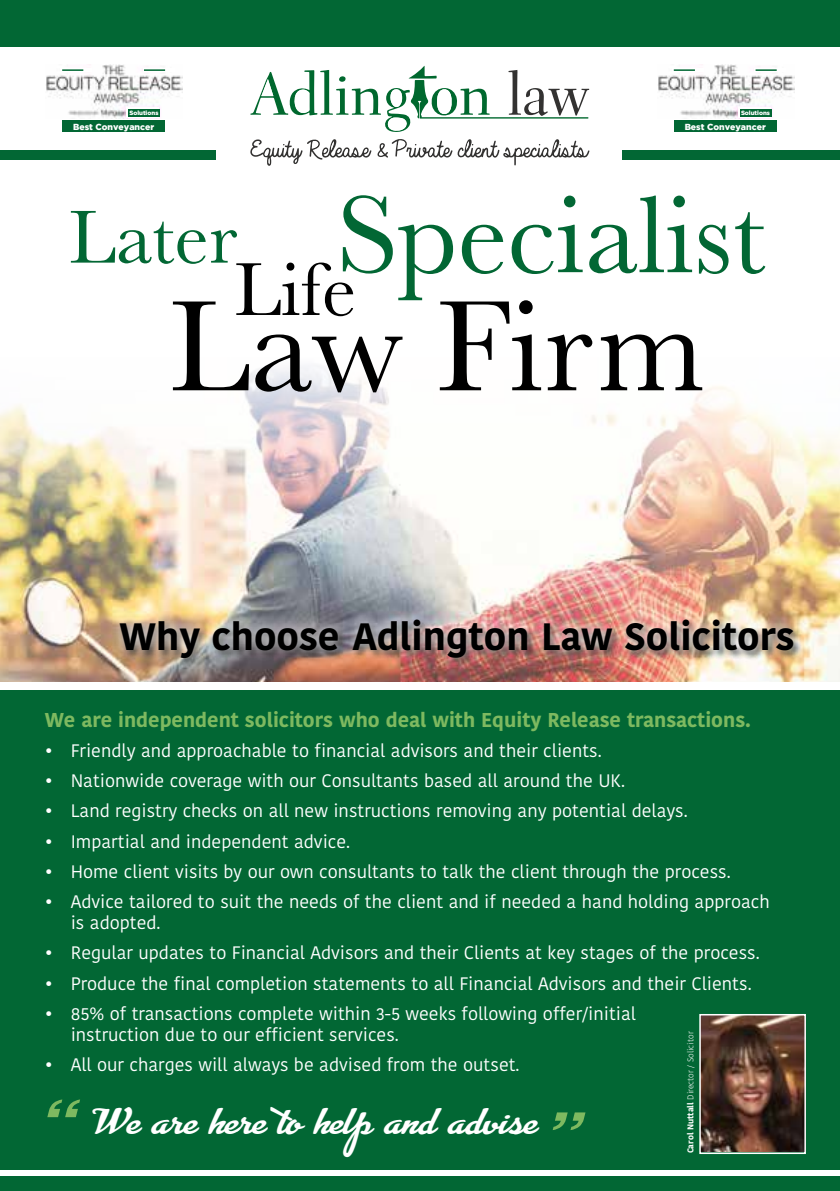
<style>
.page{position:relative;width:840px;height:1191px;background:#fff}
.page>*{position:absolute;margin:0;border:0;box-sizing:border-box;transform-origin:0 0}
.t1{font:134px "Baskerville";color:#000}
.t2{font:114px "Baskerville";color:#026734}
.t3{font:78px "Baskerville";color:#000}
.t4{font:italic 700 64.6px "Helvetica";color:#7eb960;scale:1.19 1}
.t5{font:700 38px "Kohinoor Telugu";color:#000}
.t6{font:700 30.2px "Advertising Script";color:#fff;scale:1.19 1}
.t7{font:700 20px "Kohinoor Telugu";color:#7eb960}
.t8{font:18px/21.6px "Kohinoor Telugu";color:#fff}
.t9{font:900 8.8px "Gotham";color:#fff}
.t10{font:300 8.4px "Kohinoor Telugu";color:#fff}
.t11{font:900 6px "Gotham";color:#fff}
.s1{font-size:78px}
.s2{font-weight:700}
.s3{font-family:"Helvetica";font-style:italic;font-size:64.6px;color:#7eb960}
</style>
<div class="page">
<img style="left:0;top:366px;width:839px;height:316px">
<div style="left:0;top:690px;width:839px;height:479px;background:#026734"></div>
<img style="left:702px;top:1017px;width:100px;height:134px">
<div style="left:699px;top:1014px;width:106px;height:140px;border:2px solid #fff"></div>
<div style="left:0;top:1176px;width:839px;height:15px;background:#026734"></div>
<img style="left:108px;top:607px;width:696px;height:62px">
<svg style="left:250px;top:66px;width:339px;height:66px"></svg>
<svg style="left:250px;top:139px;width:121px;height:27px"></svg>
<svg style="left:377px;top:139px;width:212px;height:26px"></svg>
<div style="left:0;top:0;width:839px;height:47px;background:#026734"></div>
<div style="left:0;top:150px;width:215px;height:10px;background:#026734"></div>
<div style="left:622px;top:150px;width:217px;height:10px;background:#026734"></div>
<img style="left:46px;top:64px;width:137px;height:54px">
<hr style="left:60px;top:68px;width:32px;height:4px;background:#fff">
<hr style="left:143px;top:68px;width:32px;height:4px;background:#fff">
<hr style="left:62px;top:69px;width:21px;height:2px;background:#026734">
<hr style="left:144px;top:69px;width:21px;height:2px;background:#026734">
<div style="left:126px;top:107px;width:33px;height:10px;background:#fff"></div>
<div style="left:128px;top:109px;width:32px;height:7px;background:#026734"></div>
<div style="left:62px;top:121px;width:103px;height:11px;background:#026734"></div>
<img style="left:658px;top:64px;width:136px;height:54px">
<hr style="left:671px;top:68px;width:32px;height:4px;background:#fff">
<hr style="left:754px;top:68px;width:32px;height:4px;background:#fff">
<hr style="left:673px;top:69px;width:21px;height:2px;background:#026734">
<hr style="left:755px;top:69px;width:21px;height:2px;background:#026734">
<div style="left:737px;top:107px;width:33px;height:10px;background:#fff"></div>
<div style="left:739px;top:109px;width:32px;height:7px;background:#026734"></div>
<div style="left:673px;top:121px;width:103px;height:11px;background:#026734"></div>
<p class="t11" style="left:129px;top:109px;width:31px">Solutions</p>
<p class="t9" style="left:73px;top:121px;width:83px">Best Conveyancer</p>
<p class="t11" style="left:740px;top:109px;width:31px">Solutions</p>
<p class="t9" style="left:684px;top:121px;width:83px">Best Conveyancer</p>
<h2 class="t2" style="left:69px;top:163px;width:698px"><span class="s1">Later</span> Specialist</h2>
<h1 class="t1" style="left:169px;top:261px;width:537px">Law Firm</h1>
<h3 class="t3" style="left:234px;top:240px;width:123px">Life</h3>
<h3 class="t5" style="left:120px;top:614px;width:676px">Why choose Adlington Law Solicitors</h3>
<p class="t7" style="left:45px;top:708px;width:707px">We are independent solicitors who deal with Equity Release transactions.</p>
<p class="t8" style="left:45px;top:740px;width:558px">• Friendly and approachable to financial advisors and their clients.</p>
<p class="t8" style="left:45px;top:770px;width:581px">• Nationwide coverage with our Consultants based all around the UK.</p>
<p class="t8" style="left:45px;top:800px;width:644px">• Land registry checks on all new instructions removing any potential delays.</p>
<p class="t8" style="left:45px;top:830px;width:307px">• Impartial and independent advice.</p>
<p class="t8" style="left:45px;top:860px;width:687px">• Home client visits by our own consultants to talk the client through the process.</p>
<p class="t8" style="left:71px;top:890px;width:700px;text-indent:-26px">• Advice tailored to suit the needs of the client and if needed a hand holding approach is adopted.</p>
<p class="t8" style="left:45px;top:942px;width:716px">• Regular updates to Financial Advisors and their Clients at key stages of the process.</p>
<p class="t8" style="left:45px;top:972px;width:708px">• Produce the final completion statements to all Financial Advisors and their Clients.</p>
<p class="t8" style="left:71px;top:1002px;width:566px;text-indent:-26px">• 85% of transactions complete within 3-5 weeks following offer/initial instruction due to our efficient services.</p>
<p class="t8" style="left:45px;top:1054px;width:476px">• All our charges will always be advised from the outset.</p>
<p class="t10" style="left:685px;top:1153px;width:123px;rotate:-90deg"><span class="s2">Carol Nuttall</span> Director / Solicitor</p>
<h3 class="t6" style="left:35px;top:1105px;width:423px"><span class="s3">“</span> We are here to help and advise</h3>
<h3 class="t4" style="left:597px;top:1159px;width:34px;rotate:-180deg">“</h3>
</div>
